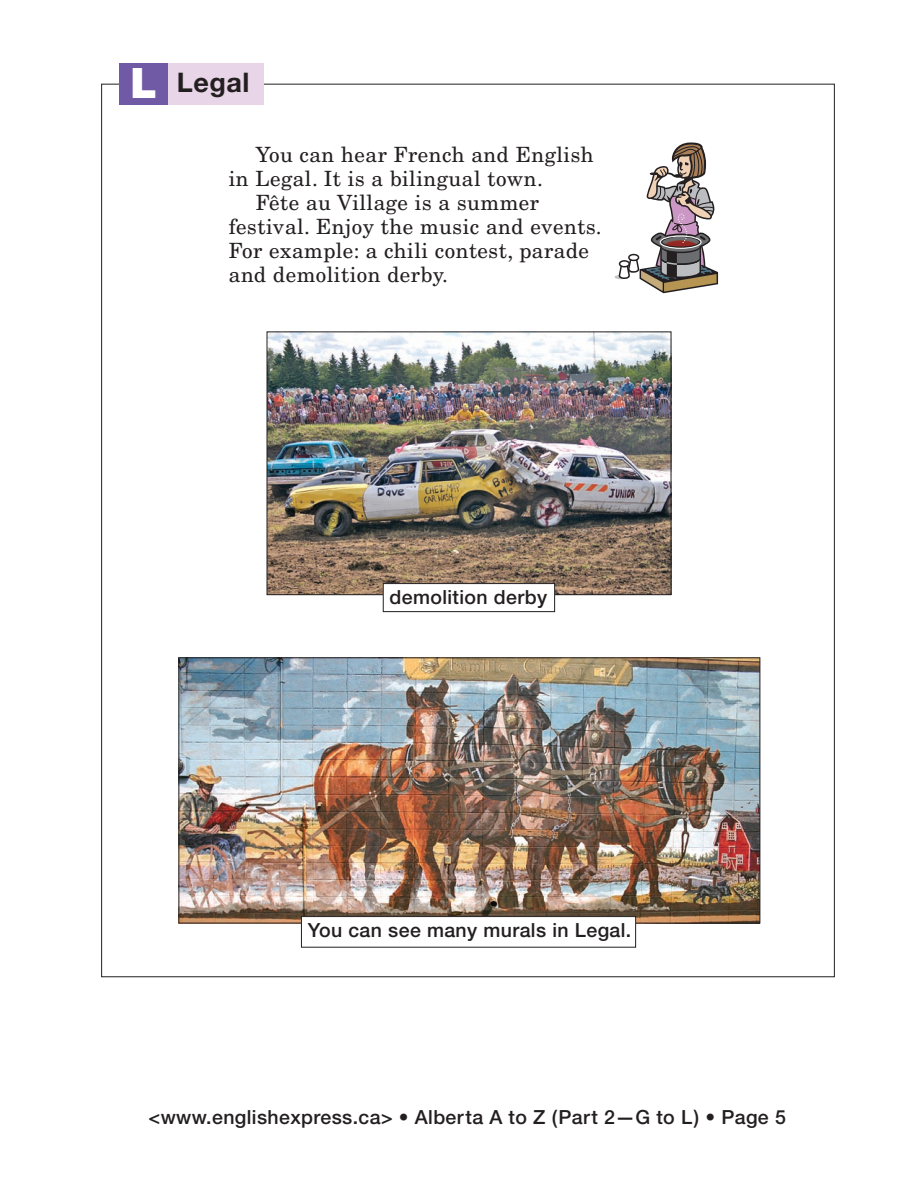
<style>
.page{position:relative;width:918px;height:1188px;background:#fff}
.page>*{position:absolute;margin:0;border:0;box-sizing:border-box;transform-origin:0 0}
.body{font:900 42px "Helvetica Neue";color:#fff}
.head-18_pt{font:700 27px "Helvetica Neue";letter-spacing:.02em;color:#231f20}
.body-2{font:21px/24px "New Century Schlbk";letter-spacing:.025em;color:#231f20}
.credit_web{font:500 19.5px "Helvetica Neue";letter-spacing:.02em;color:#231f20}
.vocab13-box_left{font:500 19.5px "Helvetica Neue";letter-spacing:.02em;color:#231f20}
</style>
<div class="page">
<div style="left:119px;top:63px;width:49px;height:42px;background:#7059a5"></div>
<div style="left:168px;top:63px;width:95px;height:42px;background:#e8d5e7"></div>
<svg style="left:615px;top:275px;width:12px;height:4px"></svg>
<svg style="left:619px;top:142px;width:99px;height:151px"></svg>
<img style="left:269px;top:334px;width:400px;height:259px">
<div style="left:267px;top:332px;width:404px;height:263px;border:1px solid #231f20"></div>
<img style="left:180px;top:659px;width:578px;height:262px">
<div style="left:383px;top:584px;width:172px;height:28px;background:#fff"></div>
<div style="left:383px;top:583px;width:172px;height:29px;border:1px solid #231f20"></div>
<div style="left:301px;top:917px;width:335px;height:30px;background:#fff"></div>
<div style="left:301px;top:916px;width:335px;height:32px;border:1px solid #231f20"></div>
<p class="body" style="left:130px;top:58px;width:28px">L</p>
<p class="head-18_pt" style="left:177px;top:65px;width:74px">Legal</p>
<p class="body-2" style="left:229px;top:142px;width:366px;text-indent:27px">You can hear French and English in Legal. It is a bilingual town.</p>
<p class="body-2" style="left:229px;top:190px;width:374px;text-indent:27px">Fête au Village is a summer festival. Enjoy the music and events.<br>For example: a chili contest, parade and demolition derby.</p>
<p class="vocab13-box_left" style="left:390px;top:585px;width:159px">demolition derby</p>
<p class="vocab13-box_left" style="left:308px;top:918px;width:325px">You can see many murals in Legal.</p>
<p class="credit_web" style="left:149px;top:1105px;width:639px">&lt;www.englishexpress.ca&gt; • Alberta A to Z (Part 2—G to L) • Page 5</p>
</div>
